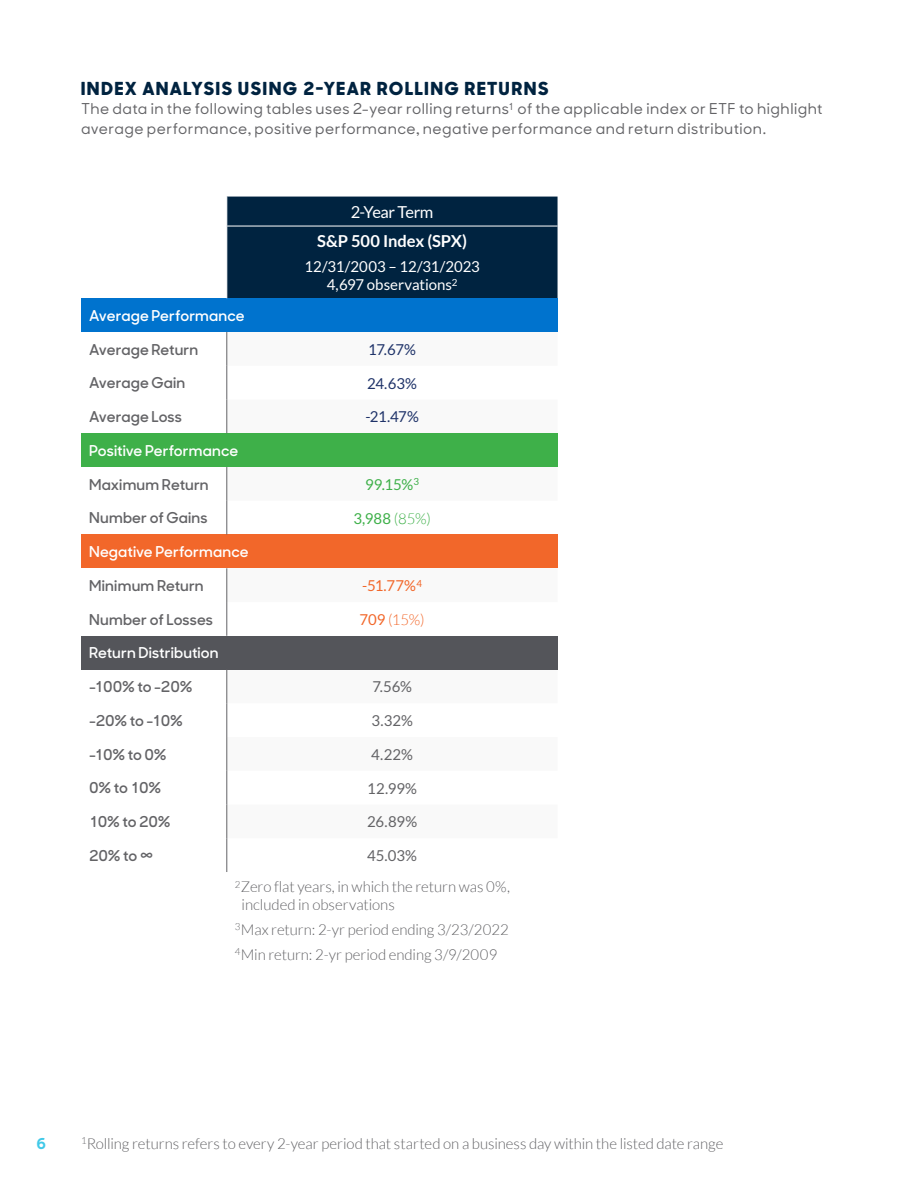
<style>
.page{position:relative;width:918px;height:1188px;background:#fff}
.page>*{position:absolute;margin:0;border:0;box-sizing:border-box;transform-origin:0 0}
.t1{font:800 18px "MM Sharp Sans";letter-spacing:.1em;color:#002340}
.t2{font:700 16.5px "Lato";letter-spacing:-.005em;color:#fff}
.t3{font:16.5px "Lato";letter-spacing:-.025em;color:#fff}
.t4{font:300 15px/18px "Lato";letter-spacing:-.005em;color:#636366}
.t5{font:500 15px/19.5px "MM Sharp Sans";letter-spacing:.035em;color:#636366}
.t6{font:600 15px "MM Sharp Sans";letter-spacing:.005em;color:#636366}
.t7{font:600 15px "MM Sharp Sans";letter-spacing:.005em;color:#fff}
.t8{font:15px/18px "Lato";color:#fff;text-align:center}
.t9{font:15px "Lato";letter-spacing:-.005em;color:#636366}
.t10{font:15px "Lato";letter-spacing:-.035em;color:#1f3369}
.t11{font:15px "Lato";color:#3eb049}
.t12{font:15px "Lato";color:#f2672a}
.t13{font:300 15px "Lato";color:#f2672a}
.Left-hand_page_number{font:700 15px "MM Sharp Sans";color:#41c9e8}
.s1{font-weight:300}
.s2{font-weight:400}
</style>
<div class="page">
<div style="left:81px;top:298px;width:477px;height:34px;background:#0073ce"></div>
<svg style="left:227px;top:332px;width:331px;height:506px"></svg>
<div style="left:81px;top:433px;width:477px;height:34px;background:#3eb049"></div>
<div style="left:81px;top:535px;width:477px;height:33px;background:#f2672a"></div>
<div style="left:81px;top:636px;width:477px;height:34px;background:#54555a"></div>
<hr style="left:226px;top:332px;width:1px;height:34px;background:#636366">
<hr style="left:226px;top:366px;width:1px;height:34px;background:#636366">
<hr style="left:226px;top:400px;width:1px;height:33px;background:#636366">
<hr style="left:226px;top:467px;width:1px;height:34px;background:#636366">
<hr style="left:226px;top:501px;width:1px;height:34px;background:#636366">
<hr style="left:226px;top:568px;width:1px;height:34px;background:#636366">
<hr style="left:226px;top:602px;width:1px;height:34px;background:#636366">
<hr style="left:226px;top:670px;width:1px;height:33px;background:#636366">
<hr style="left:226px;top:703px;width:1px;height:34px;background:#636366">
<hr style="left:226px;top:737px;width:1px;height:34px;background:#636366">
<hr style="left:226px;top:771px;width:1px;height:34px;background:#636366">
<hr style="left:226px;top:805px;width:1px;height:33px;background:#636366">
<hr style="left:226px;top:838px;width:1px;height:34px;background:#636366">
<div style="left:226px;top:197px;width:332px;height:101px;background:#002340"></div>
<hr style="left:226px;top:226px;width:1px;height:72px;background:#fff">
<hr style="left:226px;top:226px;width:332px;height:1px;background:#fff">
<p class="t1" style="left:81px;top:75px;width:469px">INDEX ANALYSIS USING 2-YEAR ROLLING RETURNS</p>
<p class="t5" style="left:81px;top:98px;width:743px">The data in the following tables uses 2-year rolling returns<sup>1</sup> of the applicable index or ETF to highlight average performance, positive performance, negative performance and return distribution.</p>
<p class="t3" style="left:351px;top:203px;width:84px">2-Year Term</p>
<p class="t2" style="left:317px;top:232px;width:151px">S&amp;P 500 Index (SPX)</p>
<p class="t8" style="left:304px;top:258px;width:177px">12/31/2003 – 12/31/2023<br>4,697 observations<sup>2</sup></p>
<p class="t7" style="left:89px;top:304px;width:157px">Average Performance</p>
<p class="t6" style="left:89px;top:337px;width:111px">Average Return</p>
<p class="t10" style="left:368px;top:341px;width:49px">17.67%</p>
<p class="t6" style="left:89px;top:371px;width:98px">Average Gain</p>
<p class="t10" style="left:367px;top:375px;width:51px">24.63%</p>
<p class="t6" style="left:89px;top:405px;width:94px">Average Loss</p>
<p class="t10" style="left:365px;top:409px;width:55px">-21.47%</p>
<p class="t7" style="left:89px;top:439px;width:151px">Positive Performance</p>
<p class="t6" style="left:89px;top:472px;width:121px">Maximum Return</p>
<p class="t11" style="left:365px;top:476px;width:55px">99.15%<sup>3</sup></p>
<p class="t6" style="left:89px;top:506px;width:120px">Number of Gains</p>
<p class="t11" style="left:353px;top:510px;width:79px">3,988 <span class="s1">(85%)</span></p>
<p class="t7" style="left:89px;top:540px;width:161px">Negative Performance</p>
<p class="t6" style="left:89px;top:574px;width:116px">Minimum Return</p>
<p class="t12" style="left:362px;top:577px;width:61px">-51.77%<sup>4</sup></p>
<p class="t6" style="left:89px;top:607px;width:125px">Number of Losses</p>
<p class="t13" style="left:360px;top:612px;width:67px"><span class="s2">709</span> (15%)</p>
<p class="t7" style="left:89px;top:641px;width:131px">Return Distribution</p>
<p class="t6" style="left:89px;top:675px;width:105px">-100% to -20%</p>
<p class="t9" style="left:372px;top:679px;width:41px">7.56%</p>
<p class="t6" style="left:89px;top:709px;width:95px">-20% to -10%</p>
<p class="t9" style="left:371px;top:712px;width:43px">3.32%</p>
<p class="t6" style="left:89px;top:742px;width:79px">-10% to 0%</p>
<p class="t9" style="left:371px;top:746px;width:43px">4.22%</p>
<p class="t6" style="left:89px;top:776px;width:74px">0% to 10%</p>
<p class="t9" style="left:367px;top:780px;width:51px">12.99%</p>
<p class="t6" style="left:89px;top:810px;width:83px">10% to 20%</p>
<p class="t9" style="left:367px;top:814px;width:52px">26.89%</p>
<p class="t6" style="left:89px;top:844px;width:66px">20% to ∞</p>
<p class="t9" style="left:367px;top:847px;width:51px">45.03%</p>
<p class="t4" style="left:242px;top:878px;width:270px;text-indent:-7px"><sup>2</sup>Zero flat years, in which the return was 0%, included in observations</p>
<p class="t4" style="left:235px;top:921px;width:276px"><sup>3</sup>Max return: 2-yr period ending 3/23/2022</p>
<p class="t4" style="left:235px;top:945px;width:264px"><sup>4</sup>Min return: 2-yr period ending 3/9/2009</p>
<p class="Left-hand_page_number" style="left:37px;top:1131px;width:11px">6</p>
<p class="t4" style="left:81px;top:1135px;width:644px"><sup>1</sup>Rolling returns refers to every 2-year period that started on a business day within the listed date range</p>
</div>
